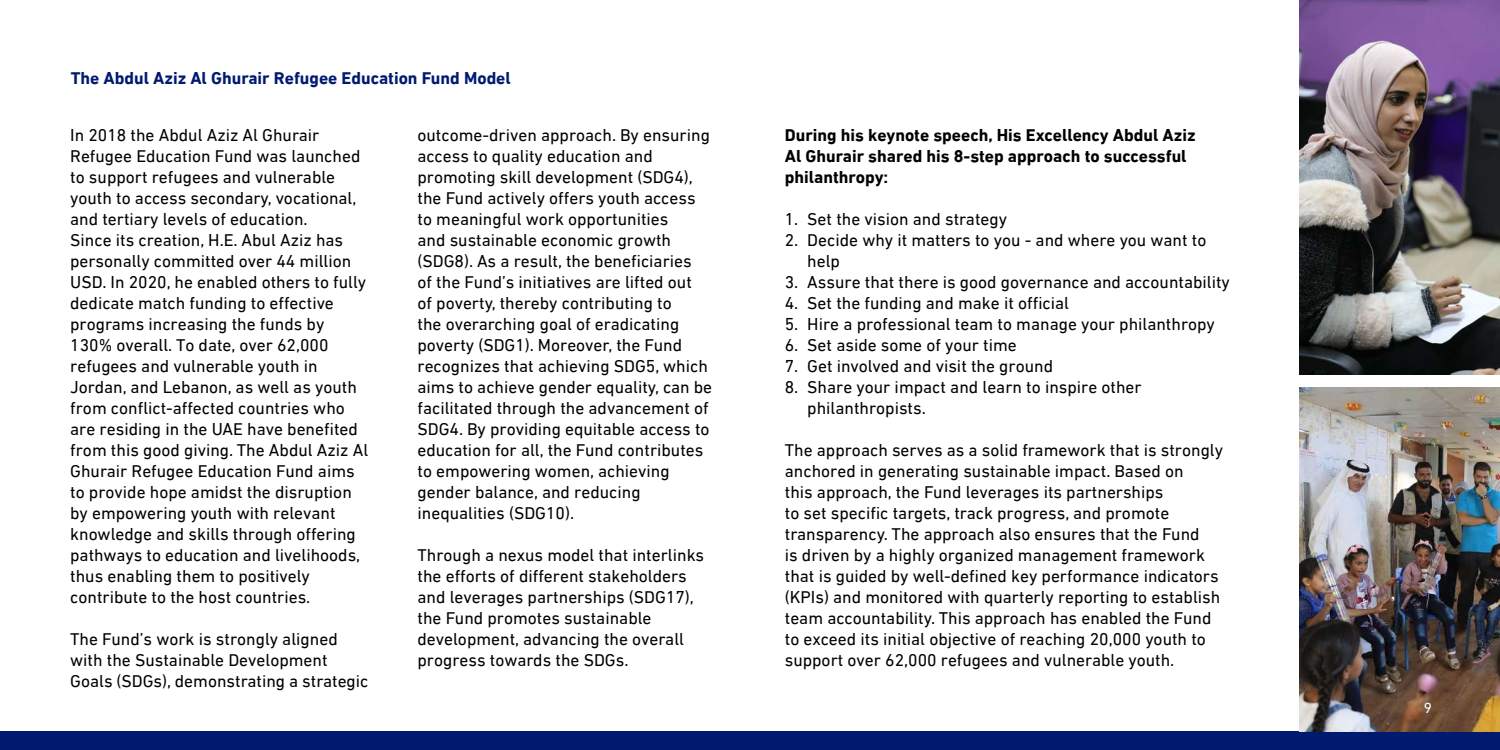
<style>
.page{position:relative;width:1500px;height:750px;background:#fff}
.page>*{position:absolute;margin:0;border:0;box-sizing:border-box;transform-origin:0 0}
.t1{font:17.5px/21px "DIN Next LT Arabic";color:#000}
.t2{font:700 17.5px/21px "DIN Next LT Arabic";color:#000}
.t3{font:700 17.5px "DIN Next LT Arabic";color:#001a70}
.t4{font:15px "DIN Next LT Arabic";color:#fff}
</style>
<div class="page">
<div style="left:1px;top:732px;width:1499px;height:18px;background:#001a70"></div>
<img style="left:1300px;top:0;width:200px;height:375px">
<img style="left:1300px;top:388px;width:200px;height:344px">
<p class="t3" style="left:71px;top:68px;width:441px">The Abdul Aziz Al Ghurair Refugee Education Fund Model</p>
<p class="t1" style="left:70px;top:124px;width:299px">In 2018 the Abdul Aziz Al Ghurair Refugee Education Fund was launched to support refugees and vulnerable youth to access secondary, vocational, and tertiary levels of education.<br>Since its creation, H.E. Abul Aziz has personally committed over 44 million USD. In 2020, he enabled others to fully dedicate match funding to effective programs increasing the funds by 130% overall. To date, over 62,000 refugees and vulnerable youth in Jordan, and Lebanon, as well as youth from conflict-affected countries who are residing in the UAE have benefited from this good giving. The Abdul Aziz Al Ghurair Refugee Education Fund aims to provide hope amidst the disruption by empowering youth with relevant knowledge and skills through offering pathways to education and livelihoods, thus enabling them to positively contribute to the host countries.</p>
<p class="t1" style="left:70px;top:628px;width:300px">The Fund’s work is strongly aligned with the Sustainable Development<br>Goals (SDGs), demonstrating a strategic</p>
<p class="t1" style="left:418px;top:124px;width:296px">outcome-driven approach. By ensuring access to quality education and promoting skill development (SDG4), the Fund actively offers youth access to meaningful work opportunities<br>and sustainable economic growth (SDG8). As a result, the beneficiaries<br>of the Fund’s initiatives are lifted out<br>of poverty, thereby contributing to<br>the overarching goal of eradicating poverty (SDG1). Moreover, the Fund recognizes that achieving SDG5, which aims to achieve gender equality, can be facilitated through the advancement of SDG4. By providing equitable access to education for all, the Fund contributes to empowering women, achieving gender balance, and reducing inequalities (SDG10).</p>
<p class="t1" style="left:418px;top:544px;width:288px">Through a nexus model that interlinks the efforts of different stakeholders and leverages partnerships (SDG17), the Fund promotes sustainable development, advancing the overall progress towards the SDGs.</p>
<p class="t2" style="left:785px;top:124px;width:412px">During his keynote speech, His Excellency Abdul Aziz<br>Al Ghurair shared his 8-step approach to successful philanthropy:</p>
<p class="t1" style="left:785px;top:208px;width:224px">1. Set the vision and strategy</p>
<p class="t1" style="left:807px;top:229px;width:401px;text-indent:-23px">2. Decide why it matters to you - and where you want to help</p>
<p class="t1" style="left:785px;top:271px;width:447px">3. Assure that there is good governance and accountability</p>
<p class="t1" style="left:785px;top:292px;width:286px">4. Set the funding and make it official</p>
<p class="t1" style="left:785px;top:313px;width:432px">5. Hire a professional team to manage your philanthropy</p>
<p class="t1" style="left:785px;top:334px;width:234px">6. Set aside some of your time</p>
<p class="t1" style="left:785px;top:355px;width:270px">7. Get involved and visit the ground</p>
<p class="t1" style="left:807px;top:376px;width:336px;text-indent:-23px">8. Share your impact and learn to inspire other philanthropists.</p>
<p class="t1" style="left:785px;top:439px;width:440px">The approach serves as a solid framework that is strongly anchored in generating sustainable impact. Based on<br>this approach, the Fund leverages its partnerships<br>to set specific targets, track progress, and promote transparency. The approach also ensures that the Fund<br>is driven by a highly organized management framework that is guided by well-defined key performance indicators (KPIs) and monitored with quarterly reporting to establish team accountability. This approach has enabled the Fund to exceed its initial objective of reaching 20,000 youth to support over 62,000 refugees and vulnerable youth.</p>
<p class="t4" style="left:1424px;top:699px;width:10px">9</p>
</div>
